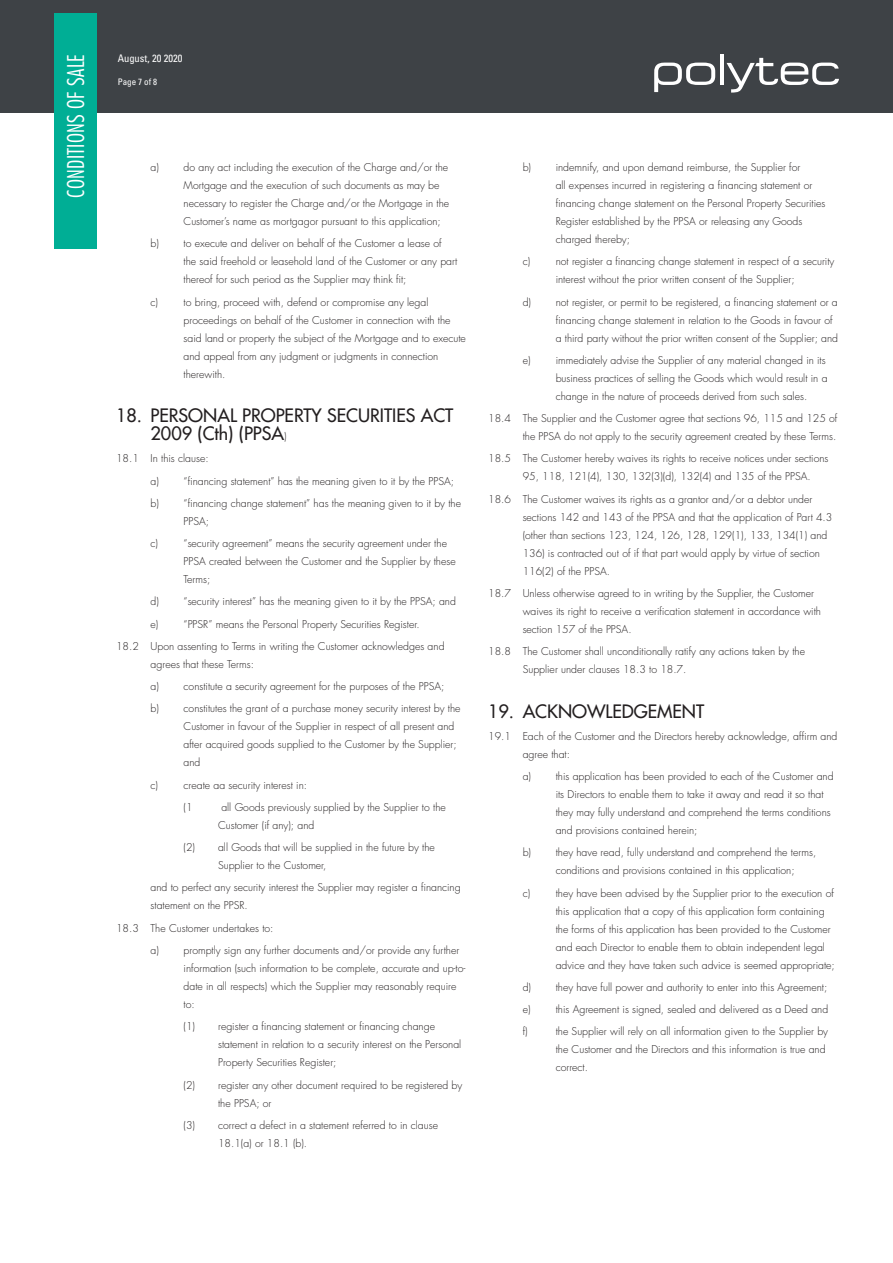
<style>
.page{position:relative;width:893px;height:1263px;background:#fff}
.page>*{position:absolute;margin:0;border:0;box-sizing:border-box;transform-origin:0 0}
.t1{font:300 condensed 22.5px "Futura";letter-spacing:.01em;color:#fff}
.t2{font:18px/18px "Futura";color:#231f20}
.t3{font:300 10.5px/18px "Futura";color:#231f20}
.t4{font:condensed 10.5px "Univers";color:#fff}
.t5{font:condensed 9px "Univers";color:#fff}
.s1{font-weight:300;font-size:10.5px}
</style>
<div class="page">
<div style="left:0;top:0;width:893px;height:112px;background:#3e4246"></div>
<div style="left:54px;top:14px;width:43px;height:235px;background:#00ae95"></div>
<svg style="left:727px;top:58px;width:112px;height:34px"></svg>
<svg style="left:654px;top:63px;width:61px;height:29px"></svg>
<svg style="left:720px;top:54px;width:3px;height:31px"></svg>
<h1 class="t1" style="left:66px;top:198px;width:145px;rotate:-90deg">CONDITIONS OF SALE</h1>
<p class="t4" style="left:118px;top:55px;width:66px">August, 20 2020</p>
<p class="t5" style="left:118px;top:79px;width:41px">Page 7 of 8</p>
<p class="t3" style="left:184px;top:159px;width:267px;text-indent:-33px">a) do any act including the execution of the Charge and/or the Mortgage and the execution of such documents as may be necessary to register the Charge and/or the Mortgage in the Customer’s name as mortgagor pursuant to this application;</p>
<p class="t3" style="left:184px;top:235px;width:275px;text-indent:-33px">b) to execute and deliver on behalf of the Customer a lease of<br>the said freehold or leasehold land of the Customer or any part thereof for such period as the Supplier may think fit;</p>
<p class="t3" style="left:151px;top:294px;width:9px">c)</p>
<p class="t3" style="left:184px;top:294px;width:284px">to bring, proceed with, defend or compromise any legal proceedings on behalf of the Customer in connection with the said land or property the subject of the Mortgage and to execute and appeal from any judgment or judgments in connection therewith.</p>
<h2 class="t2" style="left:151px;top:408px;width:304px;text-indent:-35px">18. PERSONAL PROPERTY SECURITIES ACT<br>2009 (Cth) (PPSA<span class="s1">)</span></h2>
<p class="t3" style="left:151px;top:448px;width:312px;line-height:22.2px;text-indent:-34px">18.1 In this clause:<br>a) “financing statement” has the meaning given to it by the PPSA; b) “financing change statement” has the meaning given to it by the</p>
<p class="t3" style="left:184px;top:513px;width:27px">PPSA;</p>
<p class="t3" style="left:151px;top:535px;width:9px">c)</p>
<p class="t3" style="left:184px;top:535px;width:274px">“security agreement” means the security agreement under the<br>PPSA created between the Customer and the Supplier by these<br>Terms;</p>
<p class="t3" style="left:151px;top:593px;width:307px">d) “security interest” has the meaning given to it by the PPSA; and</p>
<p class="t3" style="left:151px;top:616px;width:270px">e) “PPSR” means the Personal Property Securities Register.</p>
<p class="t3" style="left:116px;top:638px;width:330px">18.2 Upon assenting to Terms in writing the Customer acknowledges and</p>
<p class="t3" style="left:151px;top:654px;width:311px;line-height:22.2px">agrees that these Terms:<br>a) constitute a security agreement for the purposes of the PPSA;<br>b) constitutes the grant of a purchase money security interest by the</p>
<p class="t3" style="left:184px;top:718px;width:275px">Customer in favour of the Supplier in respect of all present and after acquired goods supplied to the Customer by the Supplier; and</p>
<p class="t3" style="left:151px;top:777px;width:9px">c)</p>
<p class="t3" style="left:184px;top:775px;width:125px;line-height:22.2px">create aa security interest in: (1</p>
<p class="t3" style="left:218px;top:799px;width:229px;text-indent:3px">all Goods previously supplied by the Supplier to the<br>Customer (if any); and</p>
<p class="t3" style="left:218px;top:839px;width:218px;text-indent:-34px">(2) all Goods that will be supplied in the future by the<br>Supplier to the Customer,</p>
<p class="t3" style="left:151px;top:879px;width:312px">and to perfect any security interest the Supplier may register a financing statement on the PPSR.</p>
<p class="t3" style="left:151px;top:918px;width:310px;line-height:22.2px;text-indent:-34px">18.3 The Customer undertakes to:<br>a) promptly sign any further documents and/or provide any further</p>
<p class="t3" style="left:184px;top:960px;width:283px">information (such information to be complete, accurate and up-to&shy;date in all respects) which the Supplier may reasonably require to:</p>
<p class="t3" style="left:218px;top:1018px;width:245px;text-indent:-34px">(1) register a financing statement or financing change statement in relation to a security interest on the Personal<br>Property Securities Register;</p>
<p class="t3" style="left:218px;top:1076px;width:246px;text-indent:-34px">(2) register any other document required to be registered by the PPSA; or</p>
<p class="t3" style="left:218px;top:1117px;width:221px;text-indent:-34px">(3) correct a defect in a statement referred to in clause<br>18.1(a) or 18.1 (b).</p>
<p class="t3" style="left:556px;top:159px;width:271px;text-indent:-33px">b) indemnify, and upon demand reimburse, the Supplier for<br>all expenses incurred in registering a financing statement or financing change statement on the Personal Property Securities Register established by the PPSA or releasing any Goods charged thereby;</p>
<p class="t3" style="left:523px;top:253px;width:9px">c)</p>
<p class="t3" style="left:556px;top:253px;width:280px">not register a financing change statement in respect of a security interest without the prior written consent of the Supplier;</p>
<p class="t3" style="left:556px;top:294px;width:284px;text-indent:-33px">d) not register, or permit to be registered, a financing statement or a financing change statement in relation to the Goods in favour of a third party without the prior written consent of the Supplier; and</p>
<p class="t3" style="left:556px;top:352px;width:273px;text-indent:-33px">e) immediately advise the Supplier of any material changed in its business practices of selling the Goods which would result in a change in the nature of proceeds derived from such sales.</p>
<p class="t3" style="left:488px;top:410px;width:351px;text-align:right">18.4 The Supplier and the Customer agree that sections 96, 115 and 125 of the PPSA do not apply to the security agreement created by these Terms.</p>
<p class="t3" style="left:523px;top:450px;width:307px;text-indent:-34px">18.5 The Customer hereby waives its rights to receive notices under sections<br>95, 118, 121(4), 130, 132(3)(d), 132(4) and 135 of the PPSA.</p>
<p class="t3" style="left:523px;top:491px;width:311px;text-indent:-34px">18.6 The Customer waives its rights as a grantor and/or a debtor under sections 142 and 143 of the PPSA and that the application of Part 4.3 (other than sections 123, 124, 126, 128, 129(1), 133, 134(1) and 136) is contracted out of if that part would apply by virtue of section 116(2) of the PPSA.</p>
<p class="t3" style="left:523px;top:585px;width:300px;text-indent:-34px">18.7 Unless otherwise agreed to in writing by the Supplier, the Customer waives its right to receive a verification statement in accordance with section 157 of the PPSA.</p>
<p class="t3" style="left:523px;top:643px;width:284px;text-indent:-34px">18.8 The Customer shall unconditionally ratify any actions taken by the<br>Supplier under clauses 18.3 to 18.7.</p>
<h2 class="t2" style="left:488px;top:703px;width:218px">19. ACKNOWLEDGEMENT</h2>
<p class="t3" style="left:523px;top:728px;width:316px;text-indent:-34px">19.1 Each of the Customer and the Directors hereby acknowledge, affirm and agree that:</p>
<p class="t3" style="left:556px;top:768px;width:279px;text-indent:-33px">a) this application has been provided to each of the Customer and its Directors to enable them to take it away and read it so that they may fully understand and comprehend the terms conditions and provisions contained herein;</p>
<p class="t3" style="left:556px;top:844px;width:262px;text-indent:-33px">b) they have read, fully understand and comprehend the terms, conditions and provisions contained in this application;</p>
<p class="t3" style="left:523px;top:885px;width:9px">c)</p>
<p class="t3" style="left:556px;top:885px;width:281px">they have been advised by the Supplier prior to the execution of this application that a copy of this application form containing the forms of this application has been provided to the Customer and each Director to enable them to obtain independent legal advice and they have taken such advice is seemed appropriate;</p>
<p class="t3" style="left:523px;top:977px;width:307px;line-height:22.2px;text-align:justify">d) they have full power and authority to enter into this Agreement; e) this Agreement is signed, sealed and delivered as a Deed and f)</p>
<p class="t3" style="left:556px;top:1023px;width:274px">the Supplier will rely on all information given to the Supplier by the Customer and the Directors and this information is true and correct.</p>
</div>
